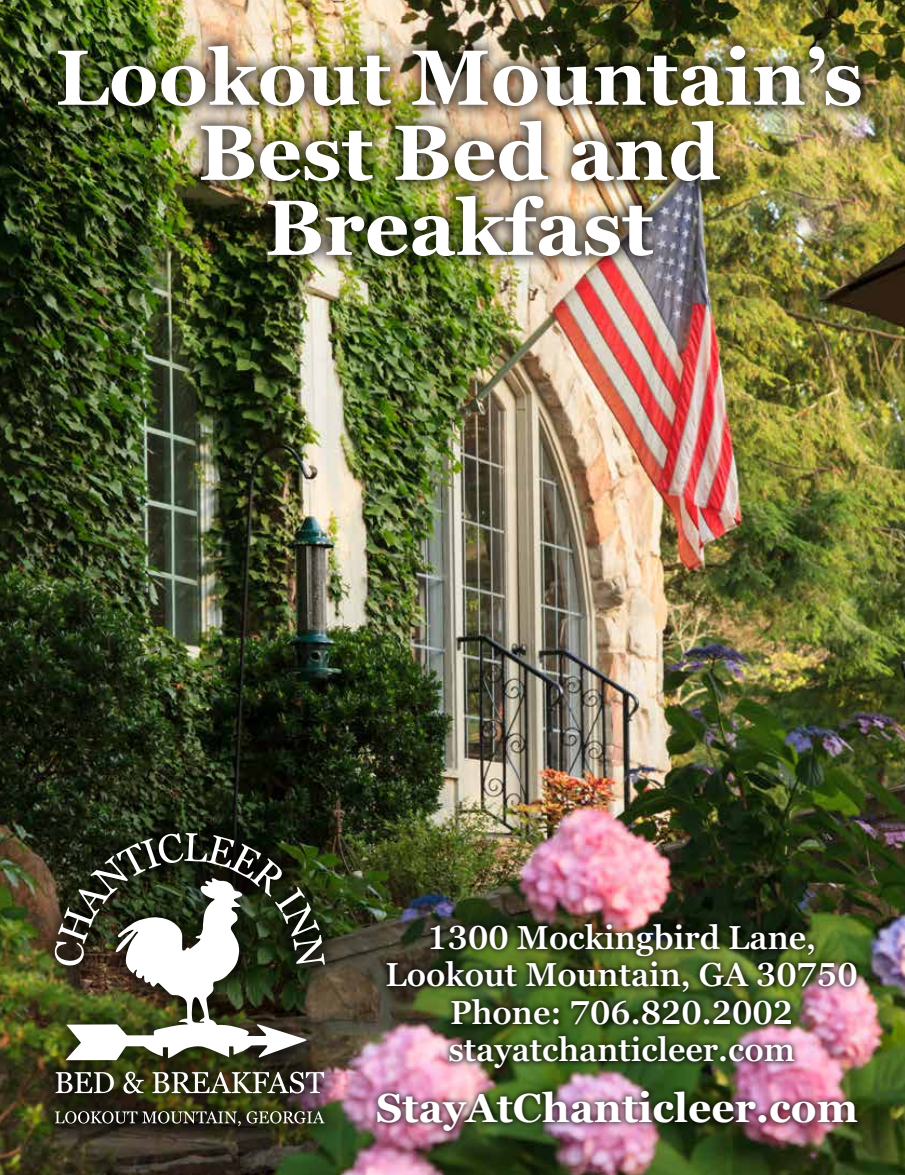
<style>
.page{position:relative;width:905px;height:1175px;background:#fff}
.page>*{position:absolute;margin:0;border:0;box-sizing:border-box;transform-origin:0 0}
.t1{font:700 78px/75px "Georgia Pro";color:#fff;text-align:center}
.t2{font:700 40.65px "Georgia";color:#fff}
.t3{font:600 33px/37.5px "Georgia Pro";color:#fff;text-align:center}
</style>
<div class="page">
<img style="left:0;top:0;width:904px;height:1174px">
<div style="left:33px;top:811px;width:313px;height:335px;background:#000;opacity:.75"></div>
<svg style="left:56px;top:1072px;width:58px;height:21px"></svg>
<svg style="left:123px;top:1071px;width:21px;height:22px"></svg>
<svg style="left:152px;top:1071px;width:172px;height:22px"></svg>
<svg style="left:55px;top:1111px;width:269px;height:15px;background:#525246"></svg>
<svg style="left:54px;top:833px;width:271px;height:133px;background:#383d2e"></svg>
<svg style="left:65px;top:878px;width:242px;height:182px"></svg>
<div style="left:370px;top:1084px;width:494px;height:53px;background:#000;opacity:.75"></div>
<div style="left:44px;top:31px;width:831px;height:239px;background:#000;opacity:.75"></div>
<div style="left:380px;top:916px;width:483px;height:159px;background:#000;opacity:.75"></div>
<h1 class="t1" style="left:55px;top:43px;width:809px">Lookout Mountain’s<br>Best Bed and<br>Breakfast</h1>
<p class="t3" style="left:385px;top:919px;width:474px">1300 Mockingbird Lane,<br>Lookout Mountain, GA 30750<br>Phone: 706.820.2002 stayatchanticleer.com</p>
<p class="t2" style="left:376px;top:1077px;width:483px">StayAtChanticleer.com</p>
</div>
